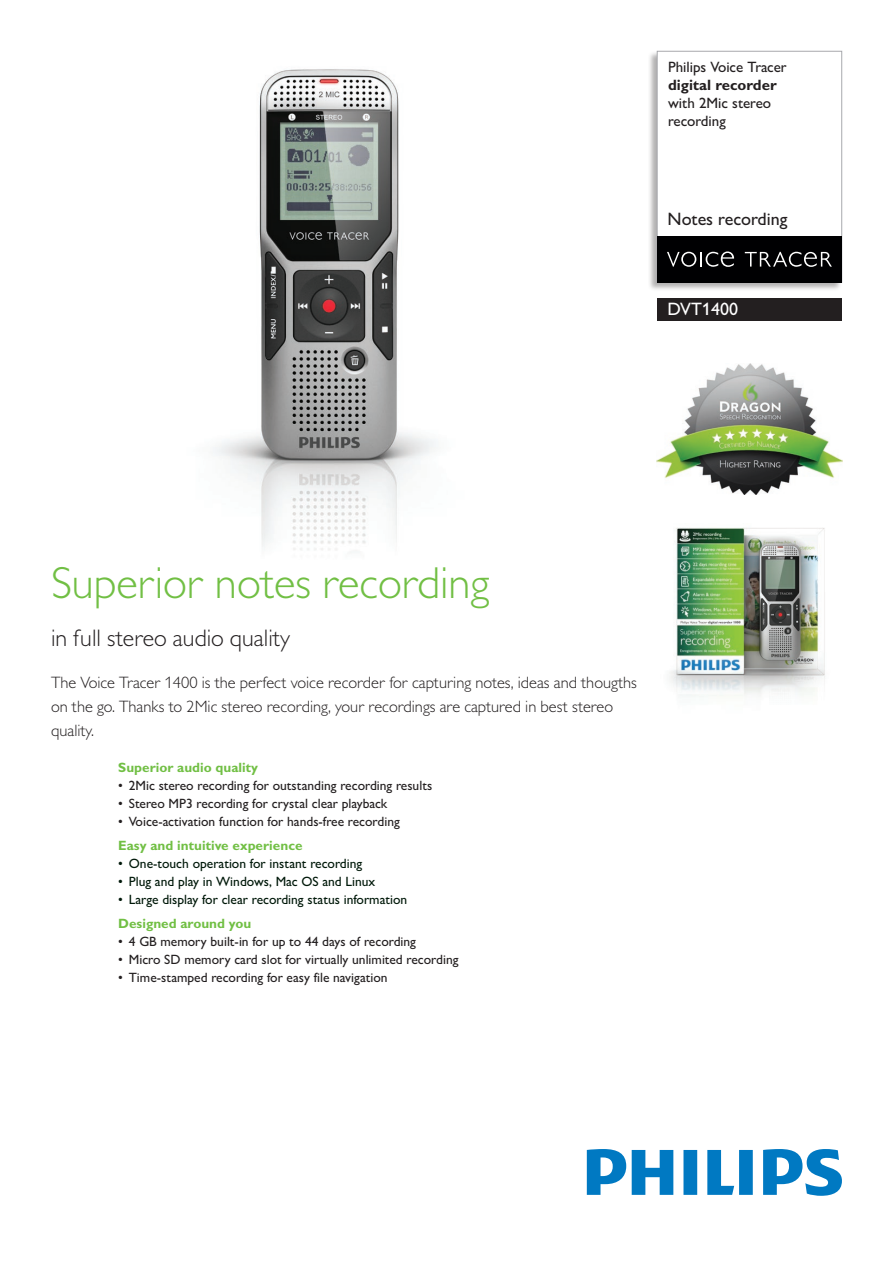
<style>
.page{position:relative;width:893px;height:1263px;background:#fff}
.page>*{position:absolute;margin:0;border:0;box-sizing:border-box;transform-origin:0 0}
.t1{font:300 45px "Gill Sans MT Pro";color:#71bf44}
.t2{font:300 24px "Gill Sans MT Pro";color:#231f20}
.t3{font:500 18px "Gill Sans MT Pro";color:#231f20}
.t4{font:500 18px "Gill Sans MT Pro";color:#fff}
.t5{font:300 16.5px/24px "Gill Sans MT Pro";color:#231f20}
.t6{font:500 15px/18px "Gill Sans MT Pro";color:#231f20}
.t7{font:700 15px "Gill Sans MT Pro";color:#231f20}
.t8{font:500 13.5px "Gill Sans MT Pro";color:#231f20}
.t9{font:500 13.5px "Gill Sans MT Pro";color:#00190a}
.t10{font:700 13.5px "Gill Sans MT Pro";color:#71bf44}
</style>
<div class="page">
<img style="left:213px;top:69px;width:223px;height:481px">
<svg style="left:587px;top:1149px;width:255px;height:47px"></svg>
<img style="left:670px;top:527px;width:155px;height:169px">
<img style="left:657px;top:364px;width:185px;height:130px">
<div style="left:648px;top:51px;width:194px;height:240px;background:#231f20;opacity:.35"></div>
<div style="left:657px;top:51px;width:185px;height:231px;background:#fff"></div>
<div style="left:657px;top:51px;width:185px;height:231px;border:1px solid #a8a9ad"></div>
<div style="left:657px;top:236px;width:185px;height:46px;background:#000002"></div>
<svg style="left:667px;top:251px;width:67px;height:16px"></svg>
<svg style="left:745px;top:252px;width:87px;height:15px"></svg>
<div style="left:657px;top:298px;width:185px;height:23px;background:#231f20"></div>
<p class="t6" style="left:668px;top:58px;width:120px">Philips Voice Tracer</p>
<p class="t7" style="left:668px;top:76px;width:110px">digital recorder</p>
<p class="t6" style="left:668px;top:94px;width:105px">with 2Mic stereo recording</p>
<h3 class="t3" style="left:668px;top:209px;width:121px">Notes recording</h3>
<h3 class="t4" style="left:668px;top:298px;width:72px">DVT1400</h3>
<h1 class="t1" style="left:51px;top:556px;width:440px">Superior notes recording</h1>
<h2 class="t2" style="left:51px;top:623px;width:241px">in full stereo audio quality</h2>
<p class="t5" style="left:51px;top:670px;width:587px">The Voice Tracer 1400 is the perfect voice recorder for capturing notes, ideas and thougths on the go. Thanks to 2Mic stereo recording, your recordings are captured in best stereo quality.</p>
<p class="t10" style="left:118px;top:759px;width:141px">Superior audio quality</p>
<p class="t8" style="left:118px;top:777px;width:316px">• 2Mic stereo recording for outstanding recording results</p>
<p class="t8" style="left:118px;top:795px;width:271px">• Stereo MP3 recording for crystal clear playback</p>
<p class="t8" style="left:118px;top:813px;width:283px">• Voice-activation function for hands-free recording</p>
<p class="t10" style="left:118px;top:837px;width:186px">Easy and intuitive experience</p>
<p class="t9" style="left:118px;top:855px;width:246px">• One-touch operation for instant recording</p>
<p class="t9" style="left:118px;top:873px;width:259px">• Plug and play in Windows, Mac OS and Linux</p>
<p class="t9" style="left:118px;top:891px;width:291px">• Large display for clear recording status information</p>
<p class="t10" style="left:118px;top:915px;width:135px">Designed around you</p>
<p class="t8" style="left:118px;top:933px;width:299px">• 4 GB memory built-in for up to 44 days of recording</p>
<p class="t8" style="left:118px;top:951px;width:342px">• Micro SD memory card slot for virtually unlimited recording</p>
<p class="t8" style="left:118px;top:969px;width:271px">• Time-stamped recording for easy file navigation</p>
</div>
